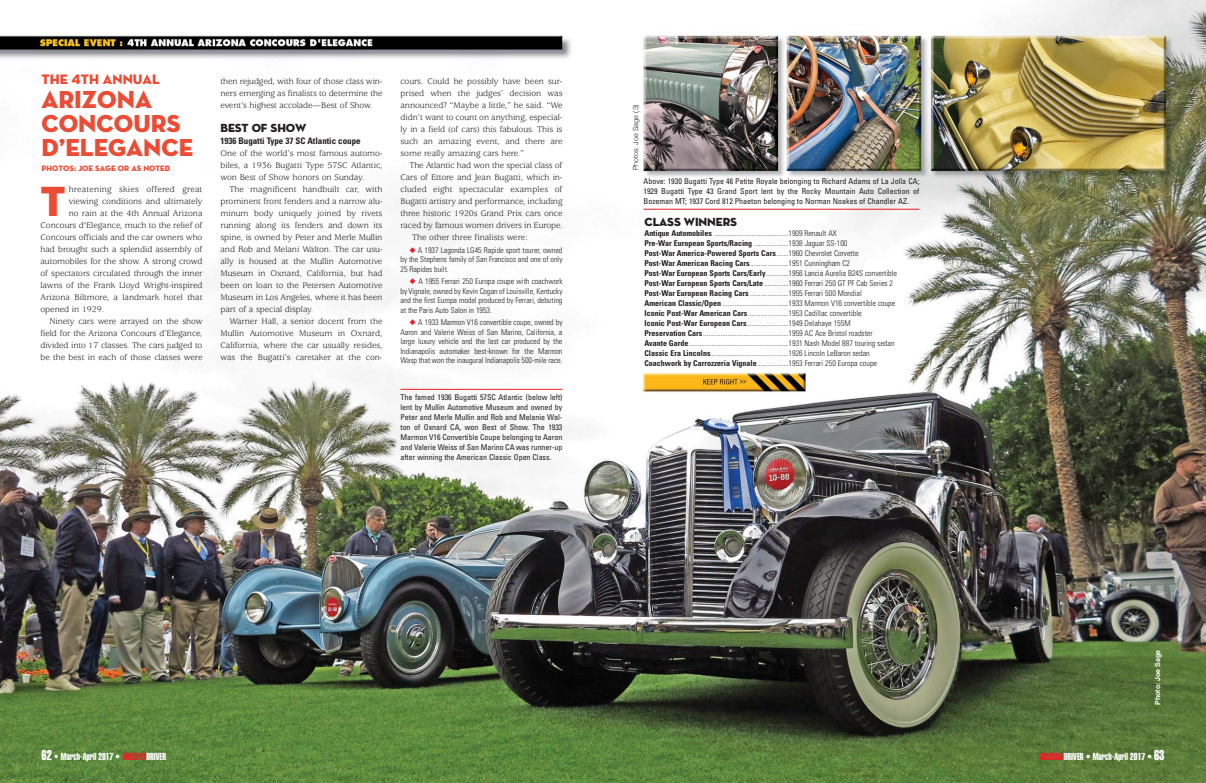
<style>
.page{position:relative;width:1206px;height:783px;background:#fff}
.page>*{position:absolute;margin:0;border:0;box-sizing:border-box;transform-origin:0 0}
.t1{font:42.9px "Neutraface Display Titling";color:#eb4c35}
.t2{font:25px/24px "Neutraface Display Titling";color:#eb4c35}
.t3{font:14px "Neutraface Display Titling";color:#eb4c35}
.t4{font:12px "Neutraface Display Titling";letter-spacing:-.01em;color:#231f20}
.t5{font:10px "Helvetica Extra Compressed";color:#fff}
.t6{font:9px/12px "Usherwood";letter-spacing:-.005em;color:#231f20;text-align:justify}
.t7{font:700 condensed 9px "Univers";letter-spacing:-.005em;color:#231f20}
.t8{font:9px "Usherwood";letter-spacing:.015em;color:#231f20}
.t9{font:300 condensed 8px/10px "Univers";color:#231f20;text-align:justify}
.t10{font:condensed 8px/10px "Univers";color:#231f20;text-align:justify}
.t11{font:8px "Neutraface Display Titling";color:#eb4c35}
.t12{font:300 7px "Helvetica";color:#231f20}
.t13{font:700 7px "Helvetica";color:#fff}
.s1{color:#ed1c24}
.s2{font-weight:700}
.s3{font-size:14px}
</style>
<div class="page">
<img style="left:603px;top:0;width:603px;height:783px">
<img style="left:0;top:35px;width:603px;height:748px">
<hr style="left:400px;top:389px;width:162px;height:1px;background:#ed1c24">
<hr style="left:644px;top:209px;width:276px;height:1px;background:#ed1c24">
<h3 class="t3" style="left:41px;top:71px;width:120px">THE 4TH ANNUAL</h3>
<h2 class="t2" style="left:41px;top:87px;width:153px">ARIZONA<br>CONCOURS<br>D’ELEGANCE</h2>
<p class="t11" style="left:41px;top:163px;width:130px">PHOTOS: JOE SAGE OR AS NOTED</p>
<h1 class="t1" style="left:40px;top:176px;width:27px">T</h1>
<p class="t8" style="left:69px;top:186px;width:135px">hreatening skies offered great</p>
<p class="t6" style="left:69px;top:196px;width:135px">viewing conditions and ultimately</p>
<p class="t6" style="left:69px;top:208px;width:135px">no rain at the 4th Annual Arizona</p>
<p class="t6" style="left:40px;top:220px;width:163px">Concours d'Elegance, much to the relief of</p>
<p class="t6" style="left:40px;top:232px;width:163px">Concours officials and the car owners who</p>
<p class="t6" style="left:40px;top:244px;width:163px">had brought such a splendid assembly of</p>
<p class="t6" style="left:40px;top:256px;width:163px">automobiles for the show. A strong crowd</p>
<p class="t6" style="left:40px;top:268px;width:164px">of spectators circulated through the inner</p>
<p class="t6" style="left:40px;top:280px;width:163px">lawns of the Frank Lloyd Wright-inspired</p>
<p class="t6" style="left:40px;top:292px;width:164px">Ari zona Biltmore, a landmark hotel that</p>
<p class="t6" style="left:40px;top:304px;width:65px">opened in 1929.</p>
<p class="t6" style="left:49px;top:316px;width:155px">Ninety cars were arrayed on the show</p>
<p class="t6" style="left:40px;top:328px;width:164px">field for the Arizona Concours d’Elegance,</p>
<p class="t6" style="left:40px;top:340px;width:163px">divided into 17 classes. The cars judged to</p>
<p class="t6" style="left:40px;top:352px;width:164px">be the best in each of those classes were</p>
<p class="t6" style="left:220px;top:76px;width:164px">then rejudged, with four of those class win - ners emerg ing as finalists to determine the event’s highest accolade—Best of Show.</p>
<h3 class="t4" style="left:220px;top:121px;width:87px">BEST OF SHOW</h3>
<p class="t7" style="left:220px;top:138px;width:142px">1936 Bugatti Type 37 SC Atlantic coupe</p>
<p class="t6" style="left:220px;top:148px;width:164px">One of the world’s most famous automo&shy;biles, a 1936 Bugatti Type 57SC Atlan tic, won Best of Show honors on Sunday.</p>
<p class="t6" style="left:220px;top:184px;width:164px;text-indent:9px">The magnificent handbuilt car, with prominent front fenders and a narrow alu&shy;minum body uniquely joined by rivets running along its fenders and down its spine, is owned by Peter and Merle Mullin and Rob and Melani Walton. The car usu&shy;ally is housed at the Mullin Automotive Museum in Oxnard, California, but had been on loan to the Petersen Automotive Museum in Los Angeles, where it has been part of a special display.</p>
<p class="t6" style="left:220px;top:316px;width:164px;text-indent:9px">Warner Hall, a senior docent from the Mullin Automotive Museum in Oxnard, California, where the car usually resides, was the Bugatti’s caretaker at the con-</p>
<p class="t6" style="left:400px;top:76px;width:164px">cours. Could he possibly have been sur&shy;prised when the judges’ decision was announced? “Maybe a little,” he said. “We didn’t want to count on anything, especial&shy;ly in a field (of cars) this fabulous. This is such an amazing event, and there are some really amazing cars here.”</p>
<p class="t6" style="left:409px;top:160px;width:154px">The Atlantic had won the special class of</p>
<p class="t6" style="left:400px;top:172px;width:164px">Cars of Ettore and Jean Bugatti, which in -</p>
<p class="t6" style="left:400px;top:184px;width:163px">cluded eight spectacular examples of</p>
<p class="t6" style="left:400px;top:196px;width:164px">Bugat ti artistry and performance, including</p>
<p class="t6" style="left:400px;top:208px;width:164px">three historic 1920s Grand Prix cars once</p>
<p class="t6" style="left:400px;top:220px;width:164px">raced by famous women drivers in Europe.</p>
<p class="t6" style="left:412px;top:232px;width:117px">The other three finalists were:</p>
<p class="t9" style="left:400px;top:246px;width:163px;line-height:9.5px;text-indent:9px"><span class="s1">◆</span> A 1937 Lagonda LG45 Rapide sport tour er, owned by the Stephens family of San Francisco and one of only 25 Rapides built.</p>
<p class="t9" style="left:400px;top:277px;width:163px;line-height:9.5px;text-indent:9px"><span class="s1">◆</span> A 1955 Ferrari 250 Europa coupe with coachwork by Vignale, owned by Kevin Cogan of Louisville, Kentucky and the first Europa model produced by Fer rari, debuting at the Paris Auto Salon in 1953.</p>
<p class="t9" style="left:400px;top:318px;width:163px;line-height:9.5px;text-indent:9px"><span class="s1">◆</span> A 1933 Marmon V16 convertible coupe, owned by Aaron and Valerie Weiss of San Marino, California, a large luxury vehicle and the last car produced by the Indianapolis automaker best-known for the Marmon Wasp that won the inaugural Indianapolis 500-mile race.</p>
<p class="t10" style="left:400px;top:393px;width:164px">The famed 1936 Bugatti 57SC Atlantic (below left) lent by Mullin Automotive Museum and owned by Peter and Merle Mullin and Rob and Melanie Wal - ton of Oxnard CA, won Best of Show. The 1933<br>Marmon V16 Convertible Coupe be long ing to Aaron and Valerie Weiss of San Marino CA was runner-up after winning the American Classic Open Class.</p>
<p class="t12" style="left:633px;top:170px;width:67px;rotate:-90deg">Photos: Joe Sage (3)</p>
<p class="t10" style="left:644px;top:177px;width:277px">Above: 1930 Bugatti Type 46 Petite Royale belonging to Richard Adams of La Jolla CA; 1929 Bugatti Type 43 Grand Sport lent by the Rocky Mountain Auto Collection of Bozeman MT; 1937 Cord 812 Phaeton belonging to Norman Noakes of Chandler AZ.</p>
<h3 class="t4" style="left:644px;top:215px;width:94px">CLASS WINNERS</h3>
<p class="t9" style="left:644px;top:229px;width:254px;text-align:left"><span class="s2">Antique Automobiles</span> ...........................................1909 Renault AX<br><span class="s2">Pre-War European Sports/Racing</span> ....................1938 Jaguar SS-100<br><span class="s2">Post-War America-Powered Sports Cars</span>.......1960 Chevrolet Corvette<br><span class="s2">Post-War American Racing Cars</span>......................1951 Cunningham C2<br><span class="s2">Post-War European Sports Cars/Early</span>.............1956 Lancia Aurelia B24S convertible <span class="s2">Post-War European Sports Cars/Late</span> ..............1960 Ferrari 250 GT PF Cab Series 2<br><span class="s2">Post-War European Racing Cars</span> ......................1955 Ferrari 500 Mondial<br><span class="s2">American Classic/Open</span> ......................................1933 Marmon V16 convertible coupe <span class="s2">Iconic Post-War American Cars</span> .......................1953 Cadillac convertible<br><span class="s2">Iconic Post-War European Cars</span>........................1949 Delahaye 155M<br><span class="s2">Preservation Cars</span>.................................................1959 AC Ace Bristol roadster <span class="s2">Avante Garde</span>.........................................................1931 Nash Model 887 touring sedan <span class="s2">Classic Era Lincolns</span> ............................................1926 Lincoln LeBaron sedan <span class="s2">Coachwork by Carrozzeria Vignale</span>..................1953 Ferrari 250 Europa coupe</p>
<p class="t5" style="left:41px;top:753px;width:126px"><span class="s3">62</span> • March-April 2017 • <span class="s1">ARIZONA</span>DRIVER</p>
<p class="t13" style="left:1155px;top:705px;width:57px;rotate:-90deg">Photo: Joe Sage</p>
<p class="t5" style="left:1040px;top:753px;width:126px"><span class="s1">ARIZONA</span>DRIVER • March-April 2017 • <span class="s3">63</span></p>
</div>
